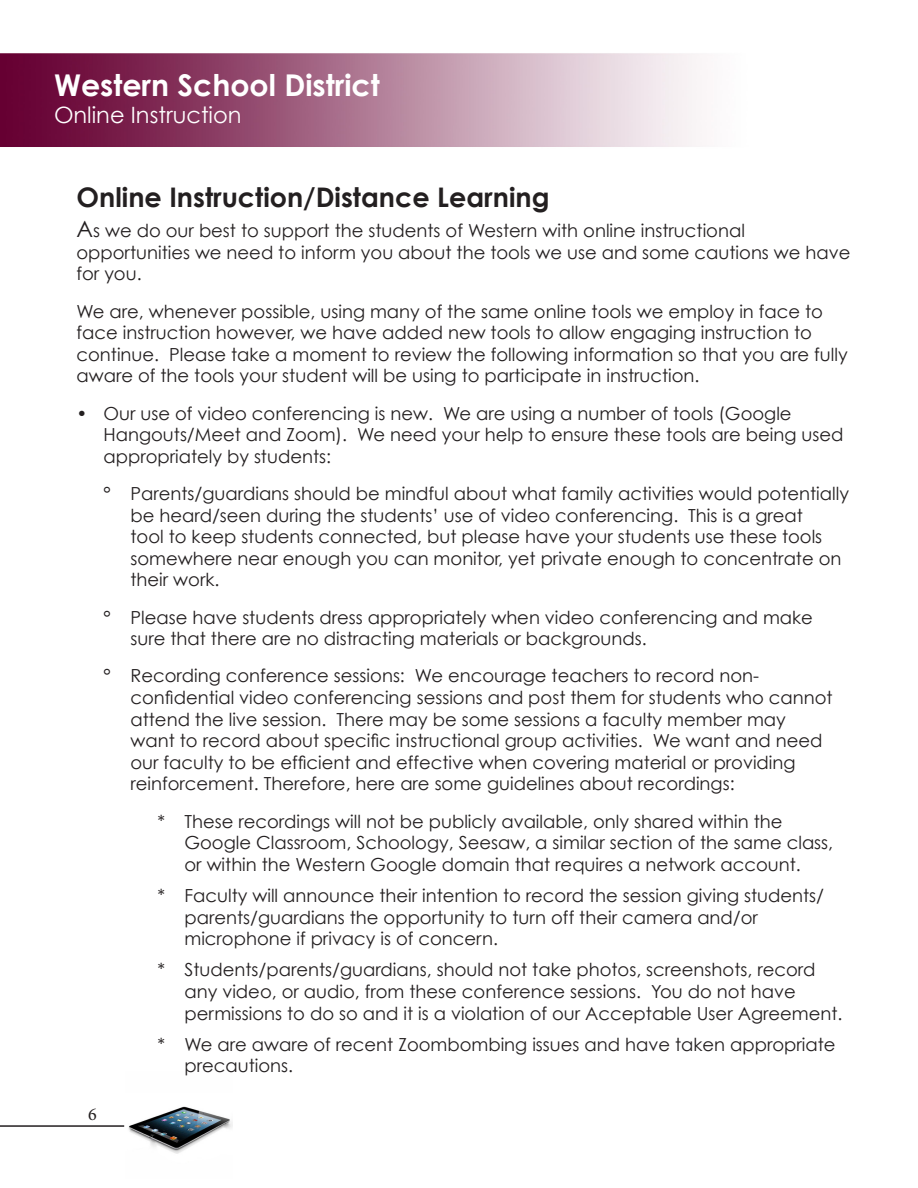
<style>
.page{position:relative;width:918px;height:1188px;background:#fff}
.page>*{position:absolute;margin:0;border:0;box-sizing:border-box;transform-origin:0 0}
.t1{font:700 30px "Century Gothic";color:#fff}
.t2{font:700 27px "Century Gothic";color:#231f20}
.t3{font:22.5px "Century Gothic";color:#fff}
.t4{font:18px/21.6px "Century Gothic";color:#231f20}
.t5{font:18px "Minion Pro";color:#231f20}
.s1{font-size:22.5px}
</style>
<div class="page">
<img style="left:128px;top:1106px;width:104px;height:48px">
<hr style="left:0;top:1125px;width:124px;height:2px;background:#231f20">
<img style="left:0;top:53px;width:700px;height:94px">
<h1 class="t1" style="left:54px;top:66px;width:327px">Western School District</h1>
<p class="t3" style="left:54px;top:101px;width:189px">Online Instruction</p>
<h2 class="t2" style="left:76px;top:180px;width:475px">Online Instruction/Distance Learning</h2>
<p class="t4" style="left:76px;top:220px;width:776px"><span class="s1">A</span>s we do our best to support the students of Western with online instructional opportunities we need to inform you about the tools we use and some cautions we have for you.</p>
<p class="t4" style="left:76px;top:300px;width:773px">We are, whenever possible, using many of the same online tools we employ in face to face instruction however, we have added new tools to allow engaging instruction to continue. Please take a moment to review the following information so that you are fully aware of the tools your student will be using to participate in instruction.</p>
<p class="t4" style="left:103px;top:402px;width:741px;text-indent:-27px">• Our use of video conferencing is new. We are using a number of tools (Google<br>Hangouts/Meet and Zoom). We need your help to ensure these tools are being used appropriately by students:</p>
<p class="t4" style="left:130px;top:482px;width:720px;text-indent:-27px">° Parents/guardians should be mindful about what family activities would potentially be heard/seen during the students’ use of video conferencing. This is a great<br>tool to keep students connected, but please have your students use these tools somewhere near enough you can monitor, yet private enough to concentrate on their work.</p>
<p class="t4" style="left:130px;top:606px;width:684px;text-indent:-27px">° Please have students dress appropriately when video conferencing and make sure that there are no distracting materials or backgrounds.</p>
<p class="t4" style="left:130px;top:665px;width:704px;text-indent:-27px">° Recording conference sessions: We encourage teachers to record non&shy;confidential video conferencing sessions and post them for students who cannot attend the live session. There may be some sessions a faculty member may want to record about specific instructional group activities. We want and need our faculty to be efficient and effective when covering material or providing reinforcement. Therefore, here are some guidelines about recordings:</p>
<p class="t4" style="left:184px;top:810px;width:650px;text-indent:-27px">* These recordings will not be publicly available, only shared within the<br>Google Classroom, Schoology, Seesaw, a similar section of the same class, or within the Western Google domain that requires a network account.</p>
<p class="t4" style="left:184px;top:884px;width:641px;text-indent:-27px">* Faculty will announce their intention to record the session giving students/ parents/guardians the opportunity to turn off their camera and/or microphone if privacy is of concern.</p>
<p class="t4" style="left:184px;top:959px;width:660px;text-indent:-27px">* Students/parents/guardians, should not take photos, screenshots, record any video, or audio, from these conference sessions. You do not have permissions to do so and it is a violation of our Acceptable User Agreement.</p>
<p class="t4" style="left:184px;top:1033px;width:653px;text-indent:-27px">* We are aware of recent Zoombombing issues and have taken appropriate precautions.</p>
<p class="t5" style="left:88px;top:1102px;width:10px">6</p>
</div>
